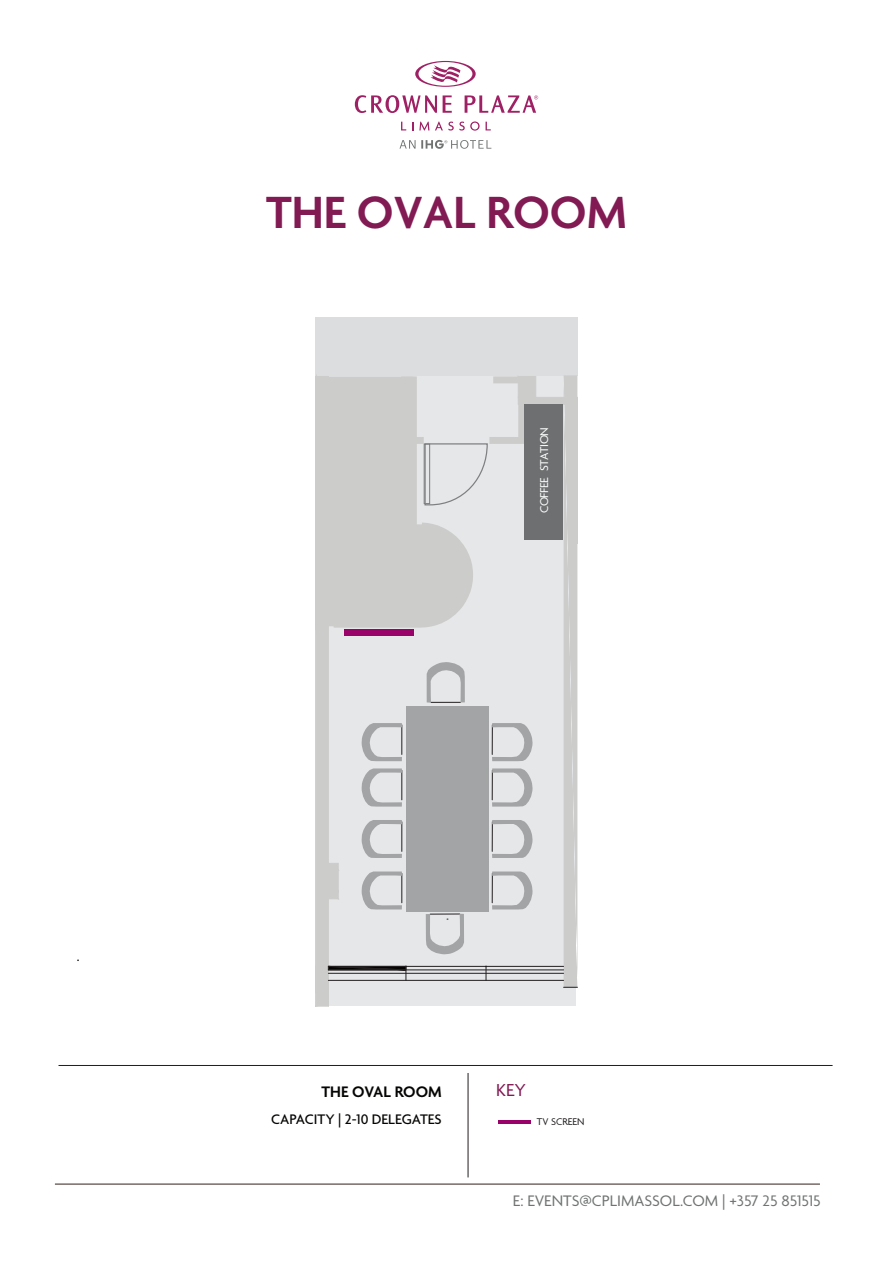
<style>
.page{position:relative;width:893px;height:1263px;background:#fff}
.page>*{position:absolute;margin:0;border:0;box-sizing:border-box;transform-origin:0 0}
.t1{font:600 48.9px "Agenda";color:#821a53}
.t2{font:18.75px "Agenda";color:#821a53}
.t3{font:16.5px "Agenda";color:#707372}
.t4{font:600 16.5px "Agenda";color:#050504}
.t5{font:500 15px "Agenda";color:#050504}
.t6{font:12.3px "Agenda";letter-spacing:-.035em;color:#fff}
.t7{font:10.5px "Agenda";color:#211e1e}
</style>
<div class="page">
<svg style="left:399px;top:140px;width:92px;height:9px"></svg>
<svg style="left:355px;top:61px;width:183px;height:52px"></svg>
<svg style="left:401px;top:122px;width:5px;height:8px"></svg>
<svg style="left:419px;top:122px;width:10px;height:9px"></svg>
<svg style="left:435px;top:121px;width:45px;height:10px"></svg>
<svg style="left:486px;top:122px;width:5px;height:8px"></svg>
<hr style="left:55px;top:1183px;width:765px;height:2px;background:#776a65">
<hr style="left:59px;top:1065px;width:774px;height:1px;background:#211e1e">
<hr style="left:468px;top:1073px;width:1px;height:104px;background:#211e1e">
<div style="left:315px;top:317px;width:262px;height:58px;background:#dcdddf"></div>
<svg style="left:315px;top:375px;width:263px;height:632px;background:#d2d3d4"></svg>
<div style="left:524px;top:404px;width:39px;height:136px;background:#6d6f70"></div>
<svg style="left:499px;top:1120px;width:32px;height:3px"></svg>
<h1 class="t1" style="left:266px;top:186px;width:362px">THE OVAL ROOM</h1>
<p class="t6" style="left:537px;top:513px;width:88px;rotate:-90deg">COFFEE STATION</p>
<p class="t4" style="left:322px;top:1082px;width:122px">THE OVAL ROOM</p>
<p class="t2" style="left:496px;top:1080px;width:31px">KEY</p>
<p class="t5" style="left:271px;top:1111px;width:172px">CAPACITY | 2-10 DELEGATES</p>
<p class="t7" style="left:537px;top:1116px;width:49px">TV SCREEN</p>
<p class="t3" style="left:513px;top:1192px;width:309px">E: EVENTS@CPLIMASSOL.COM | +357 25 851515</p>
</div>
